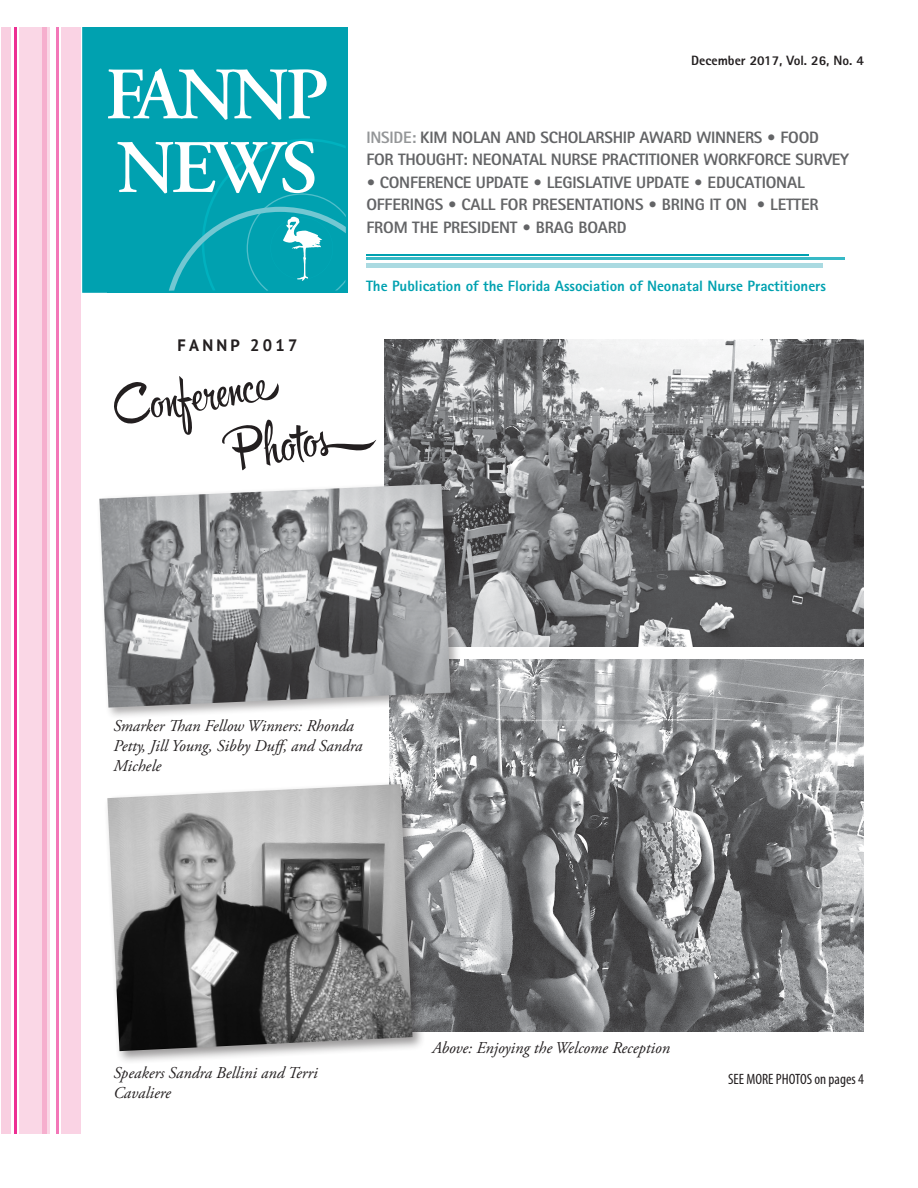
<style>
.page{position:relative;width:918px;height:1188px;background:#fff}
.page>*{position:absolute;margin:0;border:0;box-sizing:border-box;transform-origin:0 0}
.t1{font:600 75.3px "Adobe Garamond";color:#fff}
.t2{font:600 73.65px "Adobe Garamond";letter-spacing:-.05em;color:#fff}
.t3{font:48px "Hipster Script Pro";color:#231f20}
.t4{font:45px "Hipster Script Pro";color:#231f20}
.t5{font:800 16.5px/22.5px "Agfa Rotis Sans Serif";letter-spacing:-.015em;color:#636466}
.t6{font:italic 16.5px/19.8px "Adobe Garamond Pro";color:#231f20}
.t7{font:700 16.5px "PT Sans";letter-spacing:.2em;color:#231f20}
.t8{font:800 15px "Agfa Rotis Sans Serif";color:#00a1b0}
.t9{font:condensed 15px "Myriad Pro";color:#231f20}
.t10{font:800 13.5px "Agfa Rotis Sans Serif";color:#231f20}
.s1{color:#949698}
</style>
<div class="page">
<img style="left:385px;top:339px;width:479px;height:308px">
<div style="left:82px;top:27px;width:266px;height:266px;background:#00a1b0;border:2px solid #00a1b0"></div>
<div style="left:61px;top:27px;width:20px;height:1107px;background:#fad3e4"></div>
<div style="left:19px;top:27px;width:31px;height:1107px;background:#fad7e6"></div>
<div style="left:1px;top:27px;width:10px;height:1107px;background:#f9cfe1"></div>
<hr style="left:14px;top:27px;width:3px;height:1107px;background:#ed2e92">
<hr style="left:43px;top:27px;width:4px;height:1107px;background:#f6afce">
<hr style="left:57px;top:27px;width:2px;height:1107px;background:#ed2e92">
<div style="left:108px;top:54px;width:240px;height:239px;background:#00a1b0"></div>
<svg style="left:169px;top:139px;width:177px;height:152px"></svg>
<hr style="left:366px;top:258px;width:479px;height:2px;background:#37b9c6">
<hr style="left:366px;top:254px;width:443px;height:2px;background:#00a1b0">
<hr style="left:366px;top:263px;width:457px;height:4px;background:#aadae1">
<img style="left:390px;top:660px;width:474px;height:371px">
<div style="left:96px;top:481px;width:366px;height:238px;background:#231f20;opacity:.37"></div>
<img style="left:99px;top:484px;width:352px;height:224px">
<div style="left:104px;top:781px;width:322px;height:283px;background:#231f20;opacity:.47"></div>
<img style="left:107px;top:784px;width:306px;height:267px">
<h2 class="t2" style="left:105px;top:54px;width:225px">FANNP</h2>
<h1 class="t1" style="left:117px;top:127px;width:203px">NEWS</h1>
<p class="t7" style="left:177px;top:335px;width:122px">FANNP 2017</p>
<p class="t10" style="left:691px;top:51px;width:174px">December 2017, Vol. 26, No. 4</p>
<p class="t5" style="left:366px;top:125px;width:484px"><span class="s1">INSIDE:</span> KIM NOLAN AND SCHOLARSHIP AWARD WINNERS • FOOD<br>FOR THOUGHT: NEONATAL NURSE PRACTITIONER WORKFORCE SURVEY</p>
<p class="t5" style="left:366px;top:170px;width:454px">• CONFERENCE UPDATE • LEGISLATIVE UPDATE • EDUCATIONAL<br>OFFERINGS • CALL FOR PRESENTATIONS • BRING IT ON • LETTER<br>FROM THE PRESIDENT • BRAG BOARD</p>
<p class="t8" style="left:366px;top:277px;width:462px">The Publication of the Florida Association of Neonatal Nurse Practitioners</p>
<h3 class="t4" style="left:110px;top:381px;width:155px;rotate:-9deg">Confer ence</h3>
<h3 class="t3" style="left:229px;top:423px;width:90px;rotate:-9deg">P hotos</h3>
<p class="t6" style="left:113px;top:717px;width:250px">Smarker Than Fellow Winners: Rhonda<br>Petty, Jill Young, Sibby Duff, and Sandra<br>Michele</p>
<p class="t6" style="left:113px;top:1063px;width:206px">Speakers Sandra Bellini and Terri<br>Cavaliere</p>
<p class="t6" style="left:432px;top:1038px;width:240px">Above: Enjoying the Welcome Reception</p>
<p class="t9" style="left:728px;top:1070px;width:137px">SEE MORE PHOTOS on pages 4</p>
</div>
